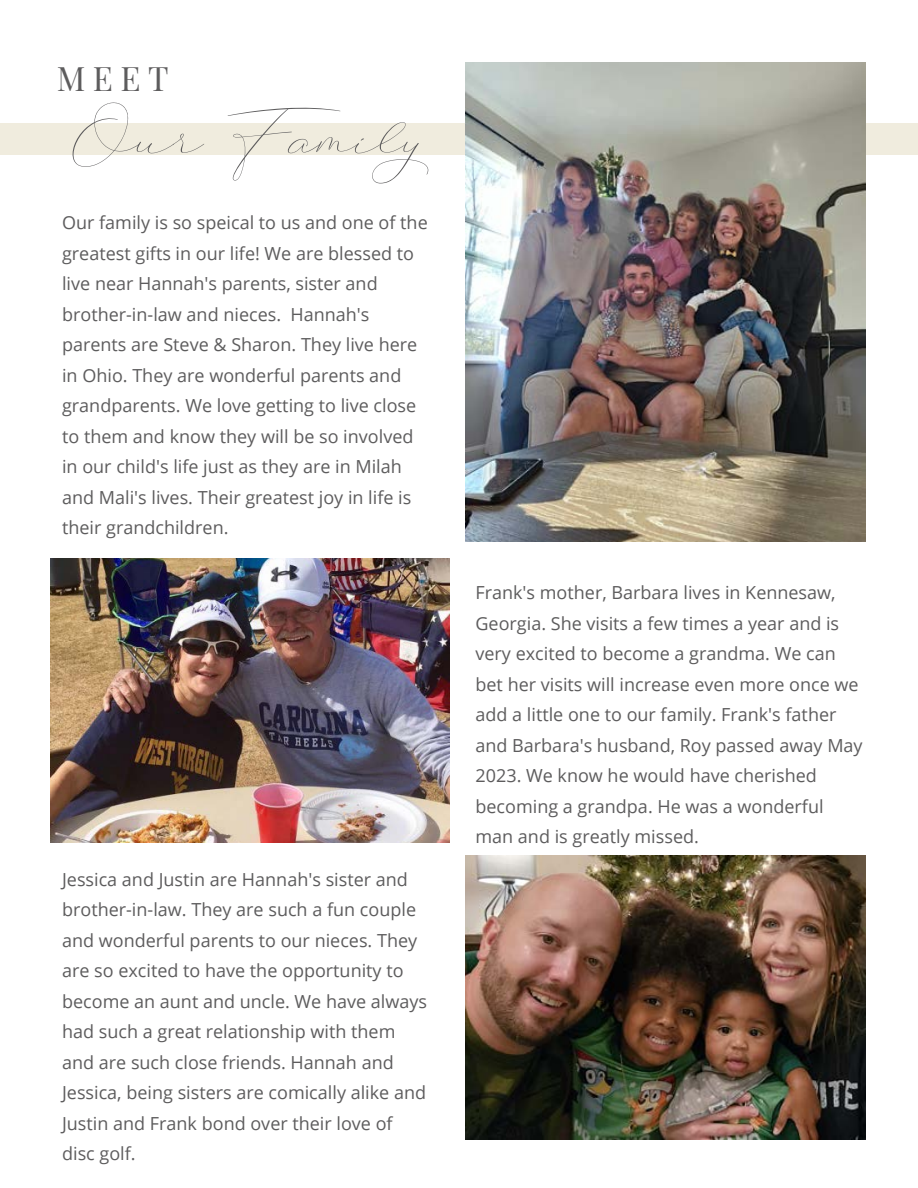
<style>
.page{position:relative;width:918px;height:1188px;background:#fff}
.page>*{position:absolute;margin:0;border:0;box-sizing:border-box;transform-origin:0 0}
.t1{font:90px "Botterill Signature";color:#5d5c5d}
.t2{font:33px "Playfair Display";color:#5d5c5d}
.t3{font:18px/30.5px "Open Sans";color:#5d5c5d}
</style>
<div class="page">
<div style="left:0;top:124px;width:918px;height:31px;background:#f0ecde"></div>
<img style="left:466px;top:62px;width:400px;height:479px">
<img style="left:50px;top:559px;width:400px;height:283px">
<img style="left:466px;top:856px;width:400px;height:283px">
<h2 class="t2" style="left:57px;top:53px;width:113px">MEET</h2>
<h1 class="t1" style="left:71px;top:94px;width:358px">Our Family</h1>
<p class="t3" style="left:62px;top:207px;width:367px">Our family is so speical to us and one of the greatest gifts in our life! We are blessed to live near Hannah's parents, sister and brother-in-law and nieces. Hannah's parents are Steve &amp; Sharon. They live here in Ohio. They are wonderful parents and grandparents. We love getting to live close to them and know they will be so involved in our child's life just as they are in Milah and Mali's lives. Their greatest joy in life is their grandchildren.</p>
<p class="t3" style="left:62px;top:863px;width:367px">Jessica and Justin are Hannah's sister and brother-in-law. They are such a fun couple and wonderful parents to our nieces. They are so excited to have the opportunity to become an aunt and uncle. We have always had such a great relationship with them and are such close friends. Hannah and Jessica, being sisters are comically alike and Justin and Frank bond over their love of disc golf.</p>
<p class="t3" style="left:476px;top:577px;width:389px">Frank's mother, Barbara lives in Kennesaw, Georgia. She visits a few times a year and is very excited to become a grandma. We can bet her visits will increase even more once we add a little one to our family. Frank's father and Barbara's husband, Roy passed away May 2023. We know he would have cherished becoming a grandpa. He was a wonderful man and is greatly missed.</p>
</div>
